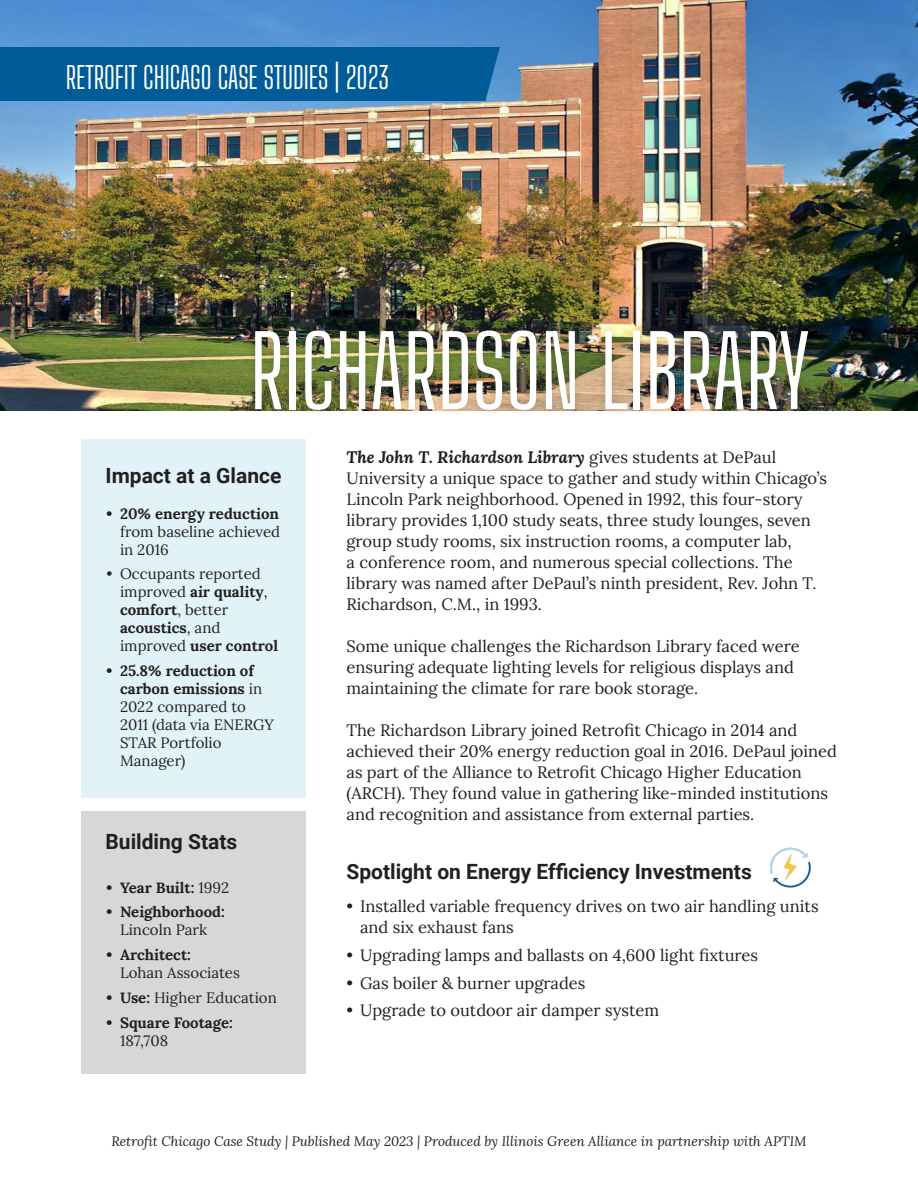
<style>
.page{position:relative;width:918px;height:1188px;background:#fff}
.page>*{position:absolute;margin:0;border:0;box-sizing:border-box;transform-origin:0 0}
.t1{font:100 97.5px "Big Shoulders Display";color:#fff}
.t2{font:100 30px "Big Shoulders Display";color:#fff}
.Paragraph_Style_1{font:700 21px "Roboto";color:#231f20}
.t3{font:16.5px/21px "Lora";color:#231f20}
.t4{font:15px/18px "Lora";color:#231f20}
.t5{font:700 15px/18px "Lora";color:#231f20;text-align:center}
.Paragraph_Style_1-2{font:italic 13.5px "Lora";color:#231f20}
.s1{font-weight:700}
.s2{font-weight:400}
.s3{font-weight:700;font-style:italic}
</style>
<div class="page">
<img style="left:0;top:0;width:918px;height:410px">
<div style="left:247px;top:323px;width:568px;height:94px;background:#231f20;opacity:.2"></div>
<div style="left:0;top:47px;width:485px;height:54px;background:#005b99"></div>
<svg style="left:485px;top:47px;width:15px;height:54px"></svg>
<div style="left:81px;top:440px;width:225px;height:358px;background:#e1f3f8"></div>
<img style="left:770px;top:847px;width:41px;height:41px">
<div style="left:81px;top:811px;width:225px;height:263px;background:#d6d7d9"></div>
<p class="t2" style="left:66px;top:57px;width:325px">RETROFIT CHICAGO CASE STUDIES | 2023</p>
<p class="t1" style="left:250px;top:306px;width:561px">RICHARDSON LIBRARY</p>
<p class="Paragraph_Style_1" style="left:106px;top:461px;width:177px">Impact at a Glance</p>
<p class="t4" style="left:120px;top:503px;width:162px;text-align:justify;text-indent:-14px"><span class="s1">• 20% energy reduction </span>from baseline achieved in 2016</p>
<p class="t4" style="left:120px;top:564px;width:159px;text-indent:-14px">• Occupants reported improved <span class="s1">air quality</span>, <span class="s1">comfort</span>, better <span class="s1">acoustics</span>, and improved <span class="s1">user control</span></p>
<p class="t4" style="left:120px;top:661px;width:156px;text-indent:-14px"><span class="s1">• 25.8% reduction of carbon emissions</span> in<br>2022 compared to<br>2011 (data via ENERGY<br>STAR Portfolio<br>Manager)</p>
<p class="Paragraph_Style_1" style="left:106px;top:827px;width:133px">Building Stats</p>
<p class="t5" style="left:107px;top:877px;width:124px">• Year Built: <span class="s2">1992</span></p>
<p class="t5" style="left:107px;top:902px;width:120px">• Neighborhood:<br><span class="s2">Lincoln Park</span></p>
<p class="t4" style="left:120px;top:945px;width:121px;text-indent:-14px"><span class="s1">• Architect:<br></span>Lohan Associates</p>
<p class="t4" style="left:107px;top:988px;width:172px"><span class="s1">• Use:</span> Higher Education</p>
<p class="t5" style="left:120px;top:1012px;width:114px;text-align:left;text-indent:-14px">• Square Footage:<br><span class="s2">187,708</span></p>
<p class="t3" style="left:346px;top:445px;width:482px"><span class="s3">The John T. Richardson Library</span> gives students at DePaul University a unique space to gather and study within Chicago’s Lincoln Park neighborhood. Opened in 1992, this four-story library provides 1,100 study seats, three study lounges, seven group study rooms, six instruction rooms, a computer lab,<br>a conference room, and numerous special collections. The library was named after DePaul’s ninth president, Rev. John T.<br>Richardson, C.M., in 1993.</p>
<p class="t3" style="left:346px;top:634px;width:455px">Some unique challenges the Richardson Library faced were ensuring adequate lighting levels for religious displays and maintaining the climate for rare book storage.</p>
<p class="t3" style="left:346px;top:718px;width:492px">The Richardson Library joined Retrofit Chicago in 2014 and achieved their 20% energy reduction goal in 2016. DePaul joined as part of the Alliance to Retrofit Chicago Higher Education (ARCH). They found value in gathering like-minded institutions and recognition and assistance from external parties.</p>
<p class="Paragraph_Style_1" style="left:346px;top:856px;width:407px">Spotlight on Energy Efficiency Investments</p>
<p class="t3" style="left:360px;top:895px;width:460px;text-indent:-14px">• Installed variable frequency drives on two air handling units and six exhaust fans</p>
<p class="t3" style="left:346px;top:943px;width:413px">• Upgrading lamps and ballasts on 4,600 light fixtures</p>
<p class="t3" style="left:346px;top:971px;width:241px">• Gas boiler &amp; burner upgrades</p>
<p class="t3" style="left:346px;top:999px;width:314px">• Upgrade to outdoor air damper system</p>
<p class="Paragraph_Style_1-2" style="left:111px;top:1132px;width:697px">Retrofit Chicago Case Study | Published May 2023 | Produced by Illinois Green Alliance in partnership with APTIM</p>
</div>
